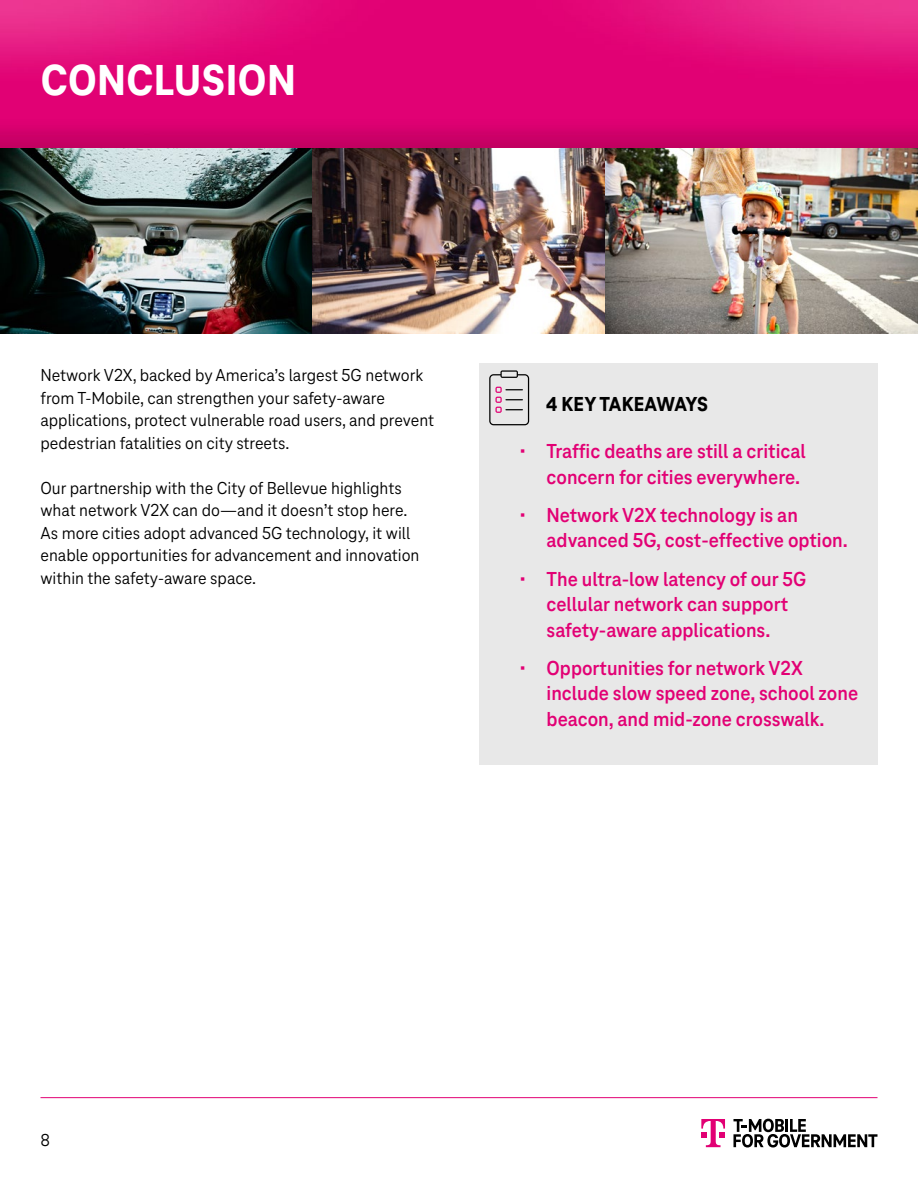
<style>
.page{position:relative;width:918px;height:1188px;background:#fff}
.page>*{position:absolute;margin:0;border:0;box-sizing:border-box;transform-origin:0 0}
.t1{font:800 45px "Tele Neo";letter-spacing:.01em;color:#fff}
.t2{font:700 21px/25.2px "Tele Neo";color:#e20074}
.t3{font:800 21px "Tele Neo";color:#000}
.t4{font:18px/22.5px "Tele Neo";color:#000}
</style>
<div class="page">
<hr style="left:40px;top:1097px;width:838px;height:1px;background:#e20074">
<svg style="left:733px;top:1119px;width:145px;height:29px"></svg>
<svg style="left:701px;top:1119px;width:24px;height:28px"></svg>
<img style="left:0;top:0;width:918px;height:148px">
<div style="left:479px;top:363px;width:399px;height:402px;background:#e8e8e8"></div>
<svg style="left:489px;top:370px;width:40px;height:55px"></svg>
<img style="left:0;top:148px;width:918px;height:185px">
<h1 class="t1" style="left:41px;top:55px;width:257px">CONCLUSION</h1>
<p class="t4" style="left:40px;top:364px;width:395px">Network V2X, backed by America’s largest 5G network from T-Mobile, can strengthen your safety-aware applications, protect vulnerable road users, and prevent pedestrian fatalities on city streets.</p>
<p class="t4" style="left:40px;top:477px;width:381px">Our partnership with the City of Bellevue highlights what network V2X can do—and it doesn’t stop here.<br>As more cities adopt advanced 5G technology, it will enable opportunities for advancement and innovation within the safety-aware space.</p>
<p class="t3" style="left:546px;top:393px;width:163px">4 KEY TAKEAWAYS</p>
<p class="t2" style="left:520px;top:439px;width:288px;text-align:right">• Traffic deaths are still a critical concern for cities everywhere.</p>
<p class="t2" style="left:547px;top:503px;width:303px;text-indent:-27px">• Network V2X technology is an advanced 5G, cost-effective option.</p>
<p class="t2" style="left:520px;top:567px;width:288px;text-align:center">• The ultra-low latency of our 5G cellular network can support safety-aware applications.</p>
<p class="t2" style="left:547px;top:656px;width:313px;text-indent:-27px">• Opportunities for network V2X include slow speed zone, school zone beacon, and mid-zone crosswalk.</p>
<p class="t4" style="left:40px;top:1129px;width:11px">8</p>
</div>
